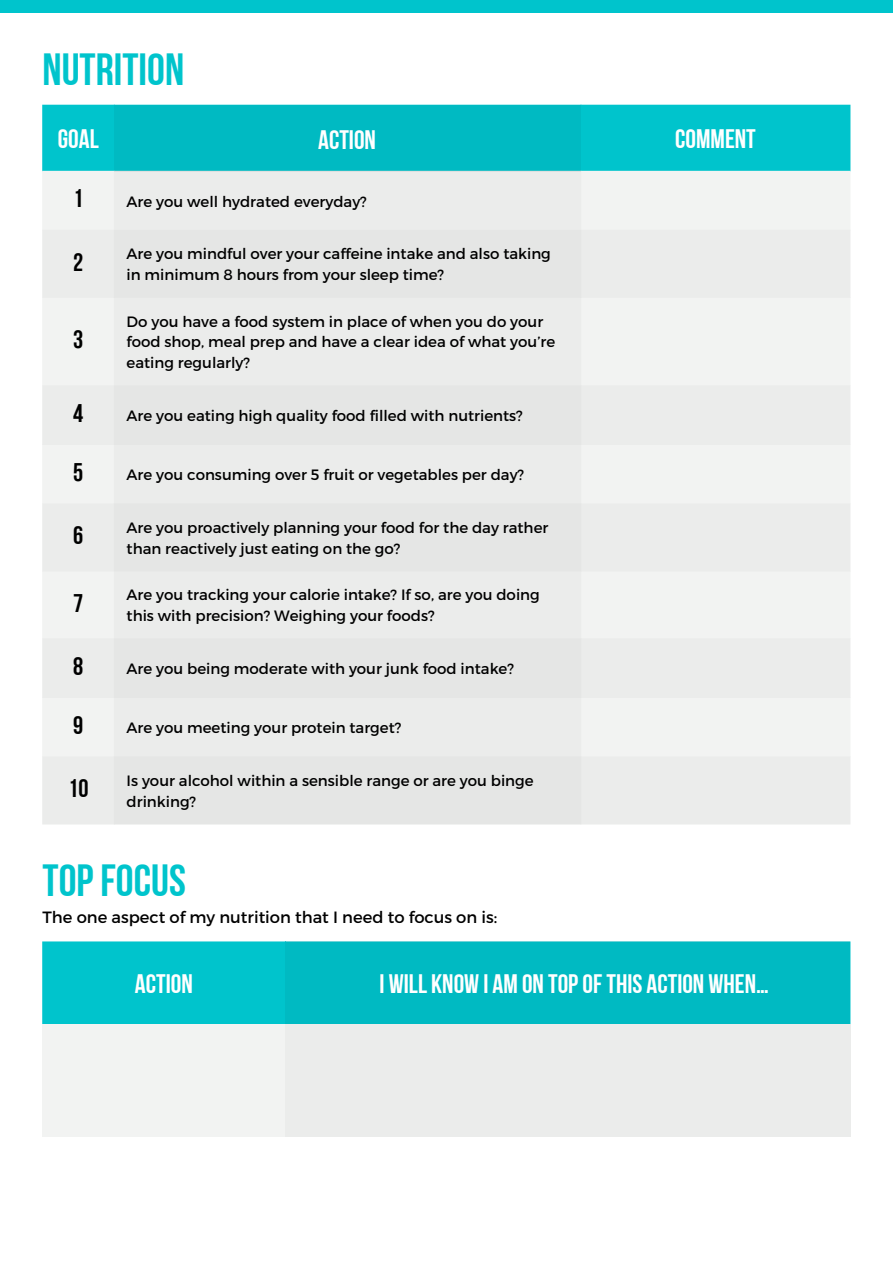
<style>
.page{position:relative;width:893px;height:1264px;background:#fff}
.page>*{position:absolute;margin:0;border:0;box-sizing:border-box;transform-origin:0 0}
.t1{font:45px "Bebas Neue Cyrillic";color:#00c4cc}
.t2{font:26.7px "Bebas Neue Cyrillic";color:#fff}
.t3{font:25.5px "Bebas Neue Cyrillic";color:#000}
.t4{font:16.35px "Montserrat";color:#000}
.t5{font:15px/20.5px "Montserrat";color:#000}
</style>
<div class="page">
<div style="left:0;top:0;width:892px;height:13px;background:#00c4cc"></div>
<div style="left:42px;top:941px;width:808px;height:83px;background:#00c4cc"></div>
<div style="left:42px;top:1024px;width:243px;height:112px;background:#f2f3f2"></div>
<div style="left:285px;top:1024px;width:565px;height:112px;background:#ebeceb"></div>
<div style="left:285px;top:941px;width:564px;height:82px;background:#00bac2"></div>
<div style="left:42px;top:105px;width:808px;height:66px;background:#00c4cc"></div>
<div style="left:42px;top:171px;width:808px;height:653px;background:#ebeceb"></div>
<div style="left:114px;top:230px;width:467px;height:594px;background:#e5e6e5"></div>
<div style="left:114px;top:105px;width:466px;height:67px;background:#00bac2"></div>
<h1 class="t1" style="left:42px;top:51px;width:143px">NUTRITION</h1>
<h2 class="t2" style="left:58px;top:128px;width:42px">GOAL</h2>
<h2 class="t2" style="left:675px;top:128px;width:82px">COMMENT</h2>
<h2 class="t2" style="left:318px;top:129px;width:59px">ACTION</h2>
<h3 class="t3" style="left:73px;top:188px;width:12px">1</h3>
<p class="t5" style="left:127px;top:190px;width:242px">Are you well hydrated everyday?</p>
<h3 class="t3" style="left:73px;top:251px;width:12px">2</h3>
<p class="t5" style="left:127px;top:243px;width:426px">Are you mindful over your caffeine intake and also taking in minimum 8 hours from your sleep time?</p>
<h3 class="t3" style="left:73px;top:329px;width:12px">3</h3>
<p class="t5" style="left:127px;top:310px;width:430px">Do you have a food system in place of when you do your food shop, meal prep and have a clear idea of what you’re eating regularly?</p>
<h3 class="t3" style="left:73px;top:402px;width:12px">4</h3>
<p class="t5" style="left:127px;top:405px;width:398px">Are you eating high quality food filled with nutrients?</p>
<h3 class="t3" style="left:73px;top:461px;width:12px">5</h3>
<p class="t5" style="left:127px;top:464px;width:399px">Are you consuming over 5 fruit or vegetables per day?</p>
<h3 class="t3" style="left:73px;top:525px;width:12px">6</h3>
<p class="t5" style="left:127px;top:516px;width:423px">Are you proactively planning your food for the day rather than reactively just eating on the go?</p>
<h3 class="t3" style="left:73px;top:592px;width:12px">7</h3>
<p class="t5" style="left:127px;top:584px;width:414px">Are you tracking your calorie intake? If so, are you doing this with precision? Weighing your foods?</p>
<h3 class="t3" style="left:73px;top:655px;width:12px">8</h3>
<p class="t5" style="left:127px;top:657px;width:389px">Are you being moderate with your junk food intake?</p>
<h3 class="t3" style="left:73px;top:714px;width:12px">9</h3>
<p class="t5" style="left:127px;top:716px;width:276px">Are you meeting your protein target?</p>
<h3 class="t3" style="left:68px;top:778px;width:22px">10</h3>
<p class="t5" style="left:127px;top:769px;width:408px">Is your alcohol within a sensible range or are you binge drinking?</p>
<h1 class="t1" style="left:42px;top:861px;width:145px">TOPFOCUS</h1>
<p class="t4" style="left:42px;top:906px;width:456px">The one aspect of my nutrition that I need to focus on is:</p>
<h2 class="t2" style="left:135px;top:973px;width:59px">ACTION</h2>
<h2 class="t2" style="left:379px;top:973px;width:390px">I WILL KNOW I AM ON TOPOFTHIS ACTION WHEN…</h2>
</div>
